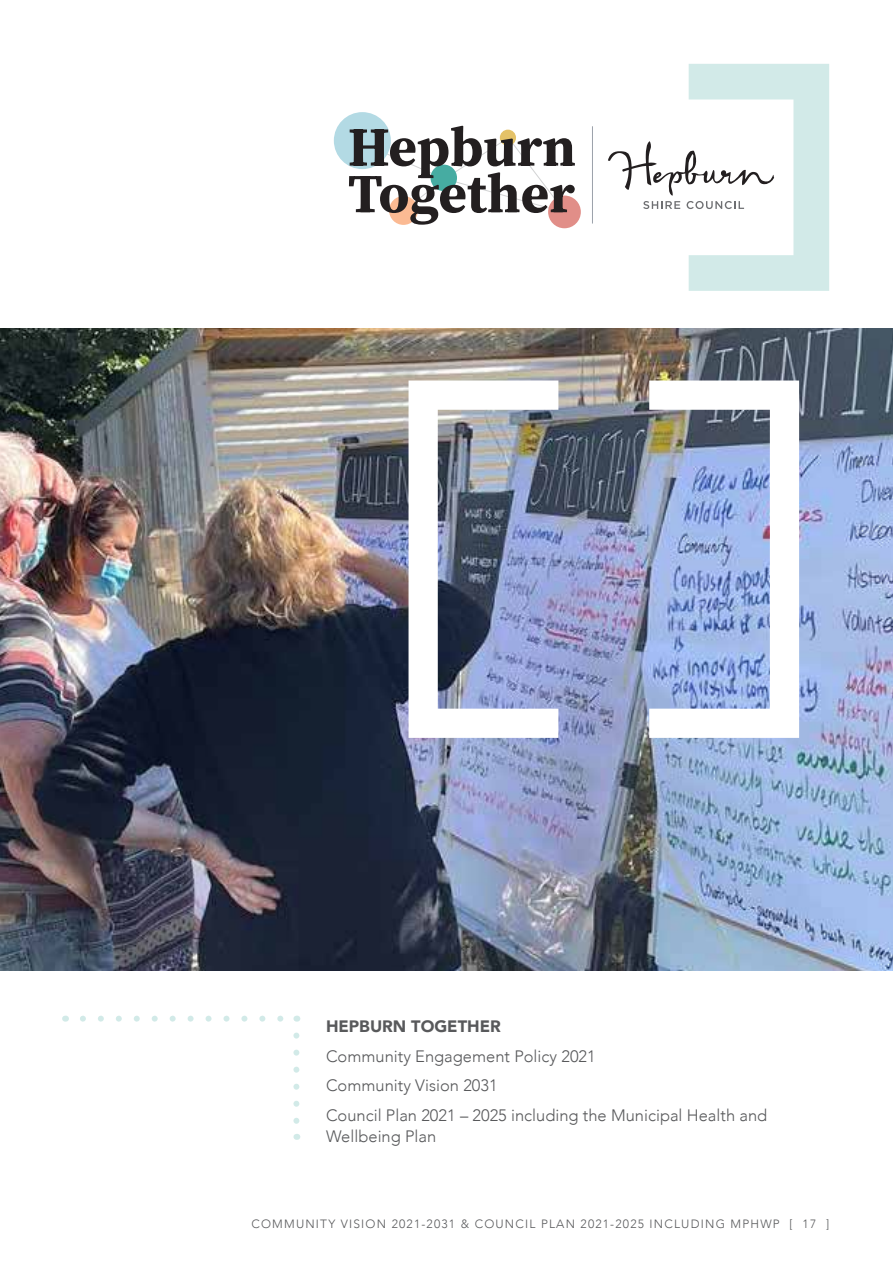
<style>
.page{position:relative;width:893px;height:1263px;background:#fff}
.page>*{position:absolute;margin:0;border:0;box-sizing:border-box;transform-origin:0 0}
.t1{font:300 16.5px/29.5px "Avenir";color:#58595b}
.t2{font:900 16.5px "Avenir";color:#58595b}
.t3{font:300 12px "Avenir";letter-spacing:.1em;color:#58595b}
</style>
<div class="page">
<img style="left:0;top:329px;width:893px;height:642px">
<div style="left:334px;top:112px;width:57px;height:57px;background:#b3dae4;border-radius:50%"></div>
<div style="left:548px;top:196px;width:33px;height:32px;background:#e18e88;border-radius:50%"></div>
<svg style="left:349px;top:126px;width:226px;height:99px"></svg>
<hr style="left:592px;top:126px;width:1px;height:98px;background:#9ca2ab">
<img style="left:409px;top:380px;width:149px;height:358px">
<svg style="left:649px;top:380px;width:150px;height:358px"></svg>
<svg style="left:83px;top:1016px;width:201px;height:6px"></svg>
<svg style="left:293px;top:1035px;width:6px;height:89px"></svg>
<svg style="left:608px;top:64px;width:221px;height:227px"></svg>
<p class="t2" style="left:326px;top:1012px;width:176px">HEPBURN TOGETHER</p>
<p class="t1" style="left:326px;top:1041px;width:443px">Community Engagement Policy 2021<br>Community Vision 2031<br>Council Plan 2021 – 2025 including the Municipal Health and</p>
<p class="t1" style="left:326px;top:1121px;width:112px">Wellbeing Plan</p>
<p class="t3" style="left:251px;top:1217px;width:579px">COMMUNITY VISION 2021-2031 &amp; COUNCIL PLAN 2021-2025 INCLUDING MPHWP [ 17 ]</p>
</div>
